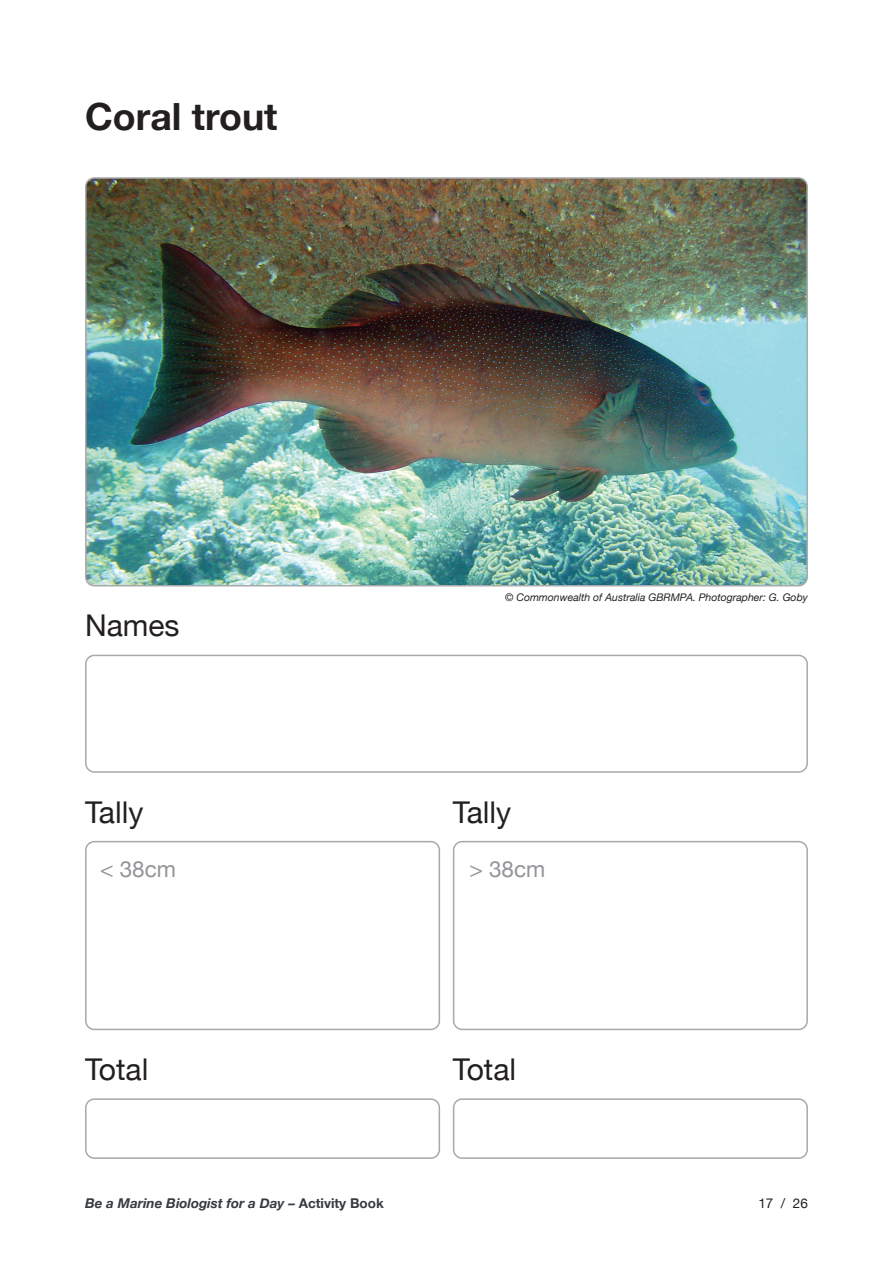
<style>
.page{position:relative;width:893px;height:1263px;background:#fff}
.page>*{position:absolute;margin:0;border:0;box-sizing:border-box;transform-origin:0 0}
.t1{font:700 37.5px "Helvetica Neue";color:#231f20}
.t2{font:30px "Helvetica Neue";color:#231f20}
.t3{font:22.5px "Helvetica Neue";color:#939598}
.t4{font:italic 700 13.5px "Helvetica Neue";color:#353b40}
.t5{font:13.5px "Helvetica Neue";color:#231f20}
.t6{font:italic 10.5px "Helvetica Neue";color:#231f20}
.s1{font-style:normal}
</style>
<div class="page">
<div style="left:85px;top:841px;width:355px;height:189px;border:2px solid #a8a9ad;border-radius:9px"></div>
<div style="left:453px;top:841px;width:355px;height:189px;border:2px solid #a8a9ad;border-radius:9px"></div>
<div style="left:85px;top:1098px;width:355px;height:61px;border:2px solid #a8a9ad;border-radius:9px"></div>
<div style="left:453px;top:1098px;width:355px;height:61px;border:2px solid #a8a9ad;border-radius:9px"></div>
<div style="left:85px;top:655px;width:723px;height:118px;border:2px solid #a8a9ad;border-radius:9px"></div>
<img style="left:86px;top:180px;width:721px;height:406px">
<div style="left:85px;top:177px;width:723px;height:409px;border:2px solid #a8a9ad;border-radius:9px"></div>
<h1 class="t1" style="left:85px;top:87px;width:194px">Coral trout</h1>
<h2 class="t2" style="left:85px;top:604px;width:96px">Names</h2>
<p class="t6" style="left:505px;top:590px;width:304px">© Commonwealth of Australia GBRMPA. Photographer: G. Goby</p>
<h2 class="t2" style="left:85px;top:790px;width:60px">Tally</h2>
<h2 class="t2" style="left:453px;top:790px;width:60px">Tally</h2>
<h3 class="t3" style="left:100px;top:853px;width:78px">&lt; 38cm</h3>
<h3 class="t3" style="left:469px;top:853px;width:78px">&gt; 38cm</h3>
<h2 class="t2" style="left:85px;top:1048px;width:65px">Total</h2>
<h2 class="t2" style="left:453px;top:1048px;width:65px">Total</h2>
<p class="t4" style="left:85px;top:1193px;width:300px">Be a Marine Biologist for a Day – <span class="s1">Activity Book</span></p>
<p class="t5" style="left:758px;top:1193px;width:51px">17 / 26</p>
</div>
